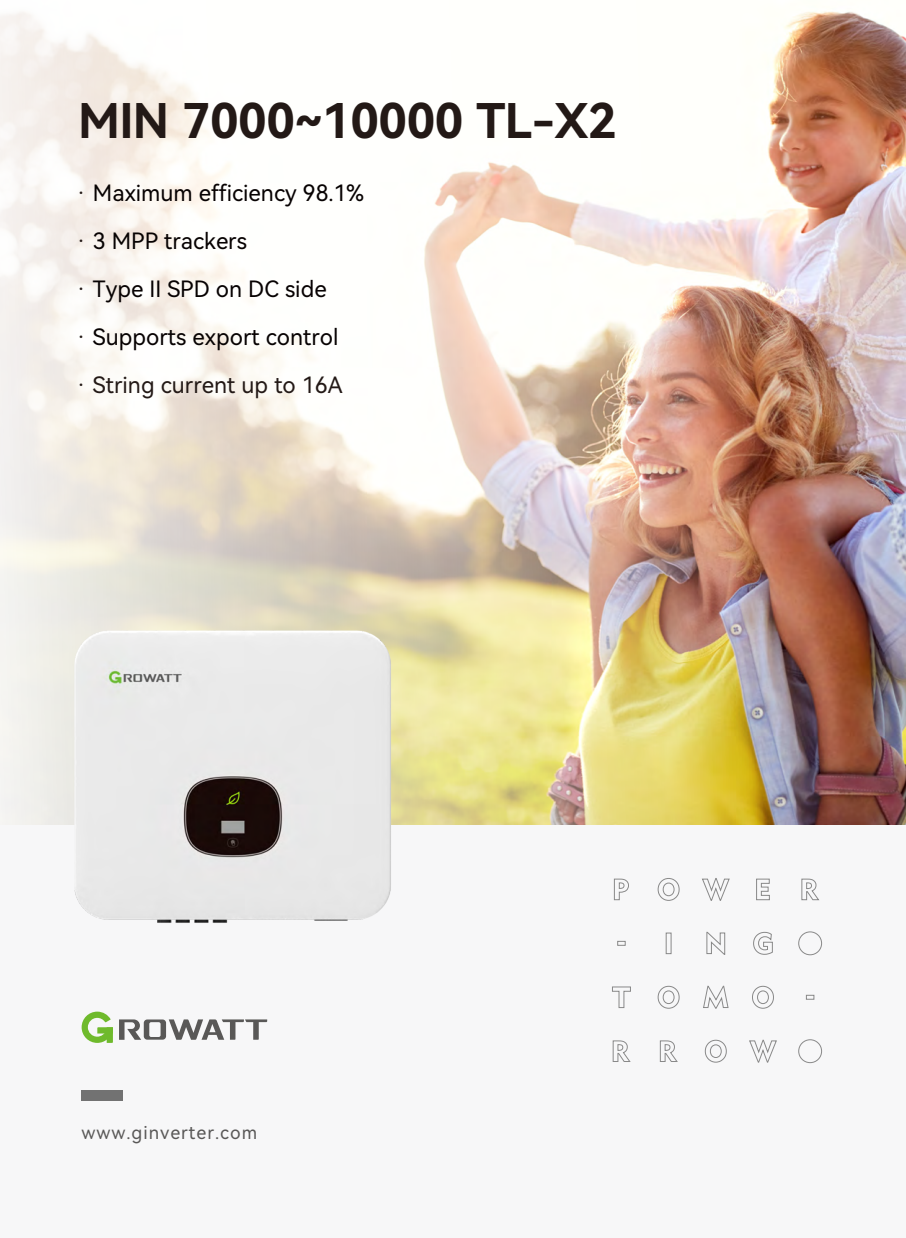
<style>
.page{position:relative;width:906px;height:1238px;background:#fff}
.page>*{position:absolute;margin:0;border:0;box-sizing:border-box;transform-origin:0 0}
.t1{font:47.7px "Harmony OS Sans SC Bold";letter-spacing:-.015em;color:#231916}
.t2{font:22.5px/47.8px "Harmony OS Sans SC";color:#070202}
.t3{font:18px "Harmony OS Sans SC";letter-spacing:.055em;color:#595857}
.s1{color:#231916}
</style>
<div class="page">
<div style="left:0;top:0;width:906px;height:1237px;background:#f7f7f8"></div>
<div style="left:798px;top:931px;width:24px;height:24px;border:1px solid #898989;border-radius:50%"></div>
<div style="left:798px;top:1039px;width:24px;height:23px;border:1px solid #898989;border-radius:50%"></div>
<svg style="left:614px;top:878px;width:15px;height:22px"></svg>
<svg style="left:801px;top:878px;width:18px;height:22px"></svg>
<div style="left:666px;top:932px;width:5px;height:21px;border:1px solid #898989"></div>
<svg style="left:706px;top:931px;width:19px;height:23px"></svg>
<svg style="left:753px;top:931px;width:20px;height:23px"></svg>
<svg style="left:612px;top:986px;width:19px;height:22px"></svg>
<svg style="left:657px;top:985px;width:23px;height:23px"></svg>
<svg style="left:703px;top:985px;width:26px;height:23px"></svg>
<svg style="left:752px;top:985px;width:22px;height:23px"></svg>
<svg style="left:612px;top:1040px;width:19px;height:22px"></svg>
<svg style="left:659px;top:1040px;width:19px;height:22px"></svg>
<svg style="left:704px;top:1039px;width:23px;height:23px"></svg>
<svg style="left:749px;top:1039px;width:28px;height:23px"></svg>
<svg style="left:657px;top:878px;width:23px;height:23px"></svg>
<svg style="left:702px;top:878px;width:28px;height:23px"></svg>
<svg style="left:756px;top:878px;width:14px;height:22px"></svg>
<svg style="left:617px;top:941px;width:8px;height:4px"></svg>
<div style="left:806px;top:994px;width:8px;height:5px;border:1px solid #898989"></div>
<div style="left:82px;top:1089px;width:41px;height:11px;background:#727272"></div>
<svg style="left:82px;top:1011px;width:31px;height:31px"></svg>
<svg style="left:119px;top:1019px;width:148px;height:20px"></svg>
<img style="left:7px;top:12px;width:899px;height:812px">
<img style="left:61px;top:620px;width:346px;height:303px">
<h1 class="t1" style="left:78px;top:88px;width:540px">MIN 7000~10000 TL-X2</h1>
<p class="t2" style="left:76px;top:168px;width:290px"><span class="s1">·</span> Maximum efficiency 98.1% <span class="s1">·</span> 3 MPP trackers<br><span class="s1">·</span> Type II SPD on DC side<br><span class="s1">·</span> Supports export control<br><span class="s1">· String current up to 16A</span></p>
<p class="t3" style="left:81px;top:1120px;width:177px">www.ginverter.com</p>
</div>
